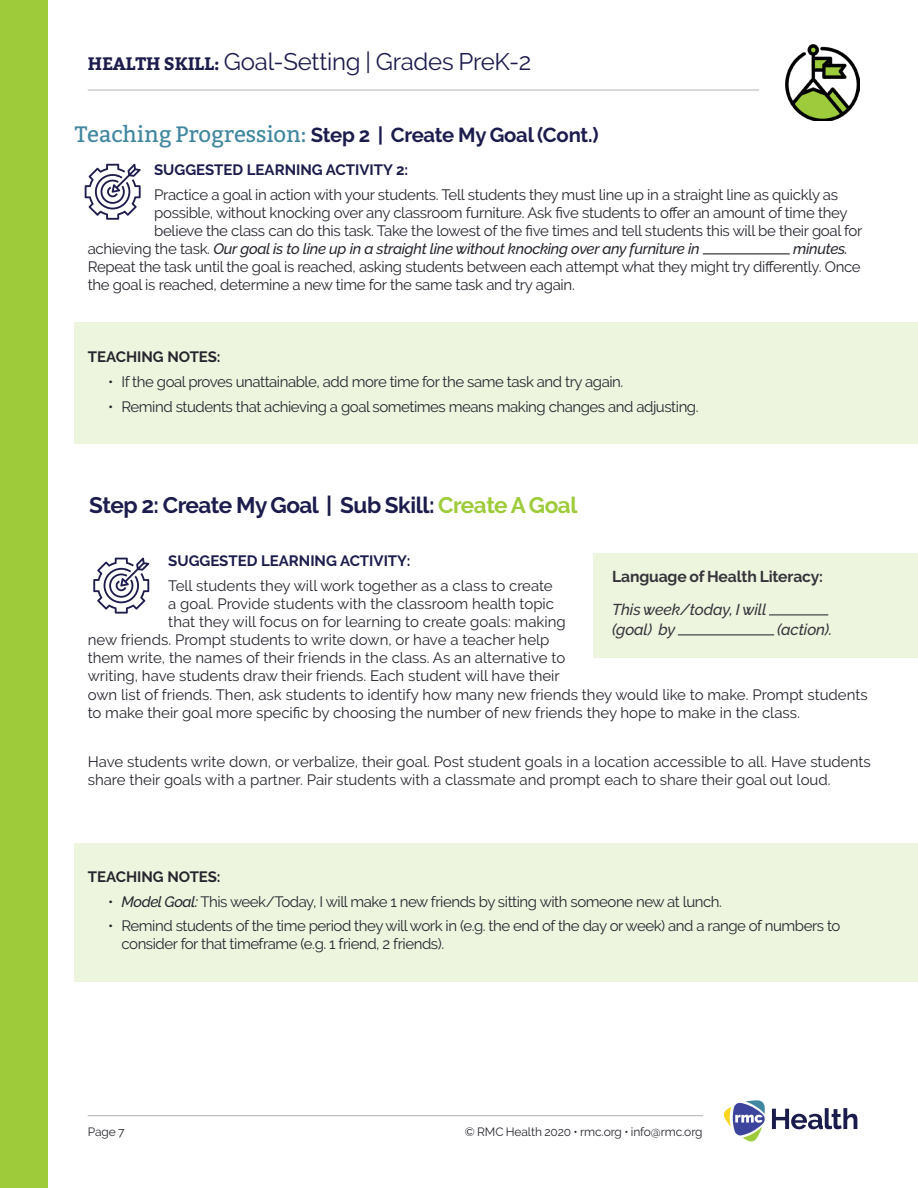
<style>
.page{position:relative;width:918px;height:1188px;background:#fff}
.page>*{position:absolute;margin:0;border:0;box-sizing:border-box;transform-origin:0 0}
.t1{font:24px "Raleway";letter-spacing:-.01em;color:#1c1c4d}
.Medium_Purple_Header{font:700 22.5px "Raleway";letter-spacing:-.02em;color:#1c1c4d}
.t2{font:700 20.25px "Raleway";letter-spacing:-.01em;color:#1c1c4d}
.t3{font:italic 500 15.75px/20px "Raleway";letter-spacing:-.01em;color:#36353b}
.t4{font:700 15.75px "Raleway";letter-spacing:-.01em;color:#36353b}
.Small_Purple_Header{font:15px/18px "Raleway";color:#26272e}
.Body_Copy{font:15px/18px "Raleway";letter-spacing:-.02em;color:#26272e}
.Teaching_Notes_and_L{font:15px/18px "Raleway";letter-spacing:-.03em;color:#26272e}
.Teaching_Notes_and_L-2{font:15px/18px "Raleway";color:#26272e}
.Body_Copy-2{font:italic 500 15px "Raleway";letter-spacing:-.02em;color:#26272e}
.Small_Purple_Header-2{font:700 15px "Raleway";color:#1c1c4d}
.Small_Purple_Header-3{font:700 15px "Raleway";color:#26272e}
.t5{font:12px "Raleway";letter-spacing:-.01em;color:#26272e}
.s1{font-family:"Bitter";font-weight:700;font-size:18px}
.s2{font-family:"Bitter";font-weight:400;font-size:22.35px;color:#40879f}
.s3{font-weight:400;font-style:normal}
.s4{font-weight:500;font-style:italic}
.s5{color:#9ecb3a}
</style>
<div class="page">
<svg style="left:724px;top:1100px;width:41px;height:42px"></svg>
<svg style="left:772px;top:1108px;width:85px;height:21px"></svg>
<hr style="left:88px;top:1115px;width:615px;height:1px;background:#b4b5b8">
<div style="left:0;top:0;width:47px;height:1188px;background:#9ecb3a"></div>
<hr style="left:88px;top:90px;width:671px;height:1px;background:#b4b5b8">
<img style="left:785px;top:45px;width:74px;height:76px">
<div style="left:75px;top:322px;width:843px;height:122px;background:#eef5df"></div>
<div style="left:75px;top:843px;width:843px;height:139px;background:#eef5df"></div>
<hr style="left:703px;top:253px;width:87px;height:1px;background:#26272e">
<svg style="left:85px;top:164px;width:56px;height:56px"></svg>
<svg style="left:93px;top:558px;width:56px;height:56px"></svg>
<div style="left:594px;top:553px;width:324px;height:105px;background:#eef5df"></div>
<hr style="left:769px;top:614px;width:59px;height:1px;background:#36353b">
<hr style="left:678px;top:634px;width:96px;height:1px;background:#36353b">
<h1 class="t1" style="left:88px;top:47px;width:445px"><span class="s1">HEALTH SKILL:</span> Goal-Setting | Grades PreK-2</h1>
<p class="t2" style="left:75px;top:124px;width:525px"><span class="s2">Teaching Progression:</span> Step 2 | Create My Goal (Cont.)</p>
<p class="Small_Purple_Header-2" style="left:154px;top:162px;width:256px">SUGGESTED LEARNING ACTIVITY 2:</p>
<p class="Body_Copy" style="left:154px;top:186px;width:686px">Practice a goal in action with your students. Tell students they must line up in a straight line as quickly as</p>
<p class="Body_Copy" style="left:154px;top:204px;width:695px">possible, without knocking over any classroom furniture. Ask five students to offer an amount of time they</p>
<p class="Body_Copy" style="left:154px;top:222px;width:710px">believe the class can do this task. Take the lowest of the five times and tell students this will be their goal for</p>
<p class="Body_Copy-2" style="left:88px;top:240px;width:614px"><span class="s3">achieving the task.</span> Our goal is to line up in a straight line without knocking over any furniture in</p>
<p class="Body_Copy" style="left:88px;top:240px;width:775px;text-indent:705px"><span class="s4">minutes.<br></span>Repeat the task until the goal is reached, asking students between each attempt what they might try differently. Once the goal is reached, determine a new time for the same task and try again.</p>
<p class="Small_Purple_Header-3" style="left:88px;top:348px;width:134px">TEACHING NOTES:</p>
<p class="Teaching_Notes_and_L" style="left:108px;top:373px;width:517px">• If the goal proves unattainable, add more time for the same task and try again.</p>
<p class="Teaching_Notes_and_L" style="left:108px;top:397px;width:592px">• Remind students that achieving a goal sometimes means making changes and adjusting.</p>
<p class="Medium_Purple_Header" style="left:89px;top:492px;width:490px">Step 2: Create My Goal | Sub Skill: <span class="s5">Create A Goal</span></p>
<p class="Small_Purple_Header-2" style="left:168px;top:552px;width:244px">SUGGESTED LEARNING ACTIVITY:</p>
<p class="Small_Purple_Header" style="left:168px;top:576px;width:386px">Tell students they will work together as a class to create</p>
<p class="Small_Purple_Header" style="left:168px;top:594px;width:387px">a goal. Provide students with the classroom health topic</p>
<p class="Small_Purple_Header" style="left:168px;top:612px;width:399px">that they will focus on for learning to create goals: making</p>
<p class="Small_Purple_Header" style="left:88px;top:630px;width:463px">new friends. Prompt students to write down, or have a teacher help</p>
<p class="Small_Purple_Header" style="left:88px;top:648px;width:479px">them write, the names of their friends in the class. As an alternative to</p>
<p class="Small_Purple_Header" style="left:88px;top:666px;width:474px">writing, have students draw their friends. Each student will have their</p>
<p class="t4" style="left:612px;top:568px;width:212px">Language of Health Literacy:</p>
<p class="t3" style="left:612px;top:600px;width:156px">This week/today, I will (goal) by</p>
<p class="t3" style="left:777px;top:620px;width:57px">(action).</p>
<p class="Small_Purple_Header" style="left:88px;top:685px;width:782px">own list of friends. Then, ask students to identify how many new friends they would like to make. Prompt students to make their goal more specific by choosing the number of new friends they hope to make in the class.</p>
<p class="Teaching_Notes_and_L-2" style="left:88px;top:753px;width:784px">Have students write down, or verbalize, their goal. Post student goals in a location accessible to all. Have students share their goals with a partner. Pair students with a classmate and prompt each to share their goal out loud.</p>
<p class="Small_Purple_Header-3" style="left:88px;top:868px;width:134px">TEACHING NOTES:</p>
<p class="Teaching_Notes_and_L" style="left:108px;top:892px;width:616px">• <span class="s4">Model Goal:</span> This week/Today, I will make 1 new friends by sitting with someone new at lunch.</p>
<p class="Teaching_Notes_and_L" style="left:122px;top:917px;width:720px;text-indent:-14px">• Remind students of the time period they will work in (e.g. the end of the day or week) and a range of numbers to consider for that timeframe (e.g. 1 friend, 2 friends).</p>
<p class="t5" style="left:88px;top:1125px;width:38px">Page 7</p>
<p class="t5" style="left:465px;top:1125px;width:239px">© RMC Health 2020 • rmc.org • info@rmc.org</p>
</div>
